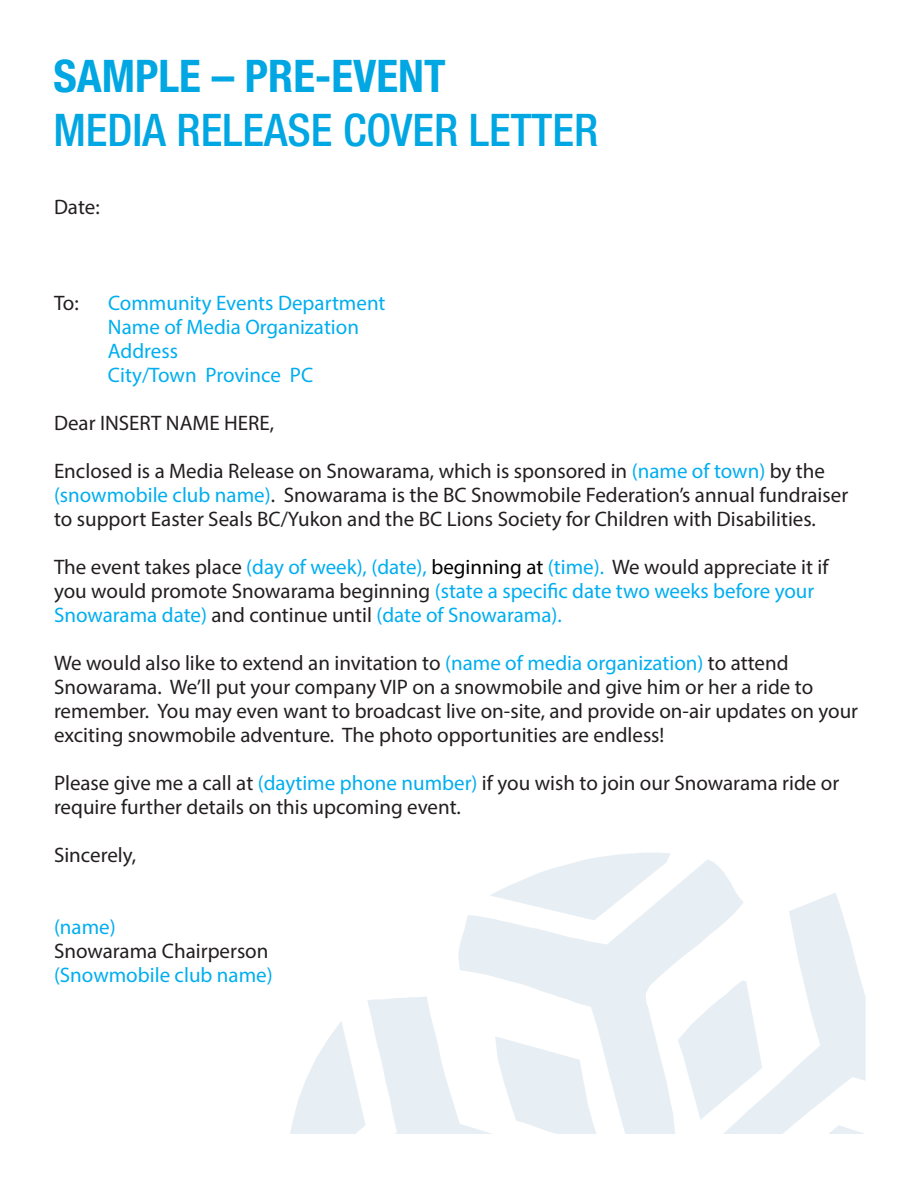
<style>
.page{position:relative;width:918px;height:1188px;background:#fff}
.page>*{position:absolute;margin:0;border:0;box-sizing:border-box;transform-origin:0 0}
.section_subheading{font:500 condensed 45px "Helvetica Neue";color:#00a7e2}
.section_subheading-2{font:700 condensed 45px "Helvetica Neue";color:#00a7e2}
.body_text{font:21px/24px "Myriad Pro";color:#231f20}
.body_text-2{font:21px/24px "Myriad Pro";color:#00aeef}
.s1{color:#00aeef}
.s2{color:#231f20}
.s3{color:#000}
</style>
<div class="page">
<svg style="left:590px;top:853px;width:80px;height:6px"></svg>
<svg style="left:458px;top:859px;width:277px;height:275px;fill:#e7eef4"></svg>
<svg style="left:290px;top:996px;width:307px;height:138px"></svg>
<svg style="left:678px;top:892px;width:188px;height:242px"></svg>
<p class="section_subheading-2" style="left:53px;top:49px;width:394px">SAMPLE – PRE-EVENT</p>
<p class="section_subheading" style="left:53px;top:103px;width:546px">MEDIA RELEASE COVER LETTER</p>
<p class="body_text" style="left:54px;top:194px;width:47px">Date:</p>
<p class="body_text" style="left:54px;top:290px;width:26px">To:</p>
<p class="body_text-2" style="left:108px;top:290px;width:279px">Community Events Department</p>
<p class="body_text-2" style="left:108px;top:314px;width:253px">Name of Media Organization</p>
<p class="body_text-2" style="left:108px;top:338px;width:72px">Address</p>
<p class="body_text-2" style="left:108px;top:362px;width:207px">City/Town Province PC</p>
<p class="body_text" style="left:54px;top:410px;width:222px">Dear INSERT NAME HERE,</p>
<p class="body_text" style="left:54px;top:458px;width:796px">Enclosed is a Media Release on Snowarama, which is sponsored in <span class="s1">(name of town)</span> by the <span class="s1">(snowmobile club name)</span>. Snowarama is the BC Snowmobile Federation’s annual fundraiser to support Easter Seals BC/Yukon and the BC Lions Society for Children with Disabilities.</p>
<p class="body_text-2" style="left:54px;top:554px;width:776px"><span class="s2">The event takes place</span> (day of week), (date), <span class="s3">beginning at</span> (time). <span class="s2">We would appreciate it if you would promote Snowarama beginning</span> (state a specific date two weeks before your<br>Snowarama date) <span class="s2">and continue until</span> (date of Snowarama).</p>
<p class="body_text" style="left:54px;top:650px;width:806px">We would also like to extend an invitation to <span class="s1">(name of media organization)</span> to attend Snowarama. We’ll put your company VIP on a snowmobile and give him or her a ride to remember. You may even want to broadcast live on-site, and provide on-air updates on your exciting snowmobile adventure. The photo opportunities are endless!</p>
<p class="body_text" style="left:54px;top:770px;width:787px">Please give me a call at <span class="s1">(daytime phone number)</span> if you wish to join our Snowarama ride or require further details on this upcoming event.</p>
<p class="body_text" style="left:54px;top:842px;width:84px">Sincerely,</p>
<p class="body_text-2" style="left:54px;top:914px;width:63px">(name)</p>
<p class="body_text" style="left:54px;top:938px;width:216px">Snowarama Chairperson</p>
<p class="body_text-2" style="left:54px;top:962px;width:220px">(Snowmobile club name)</p>
</div>
